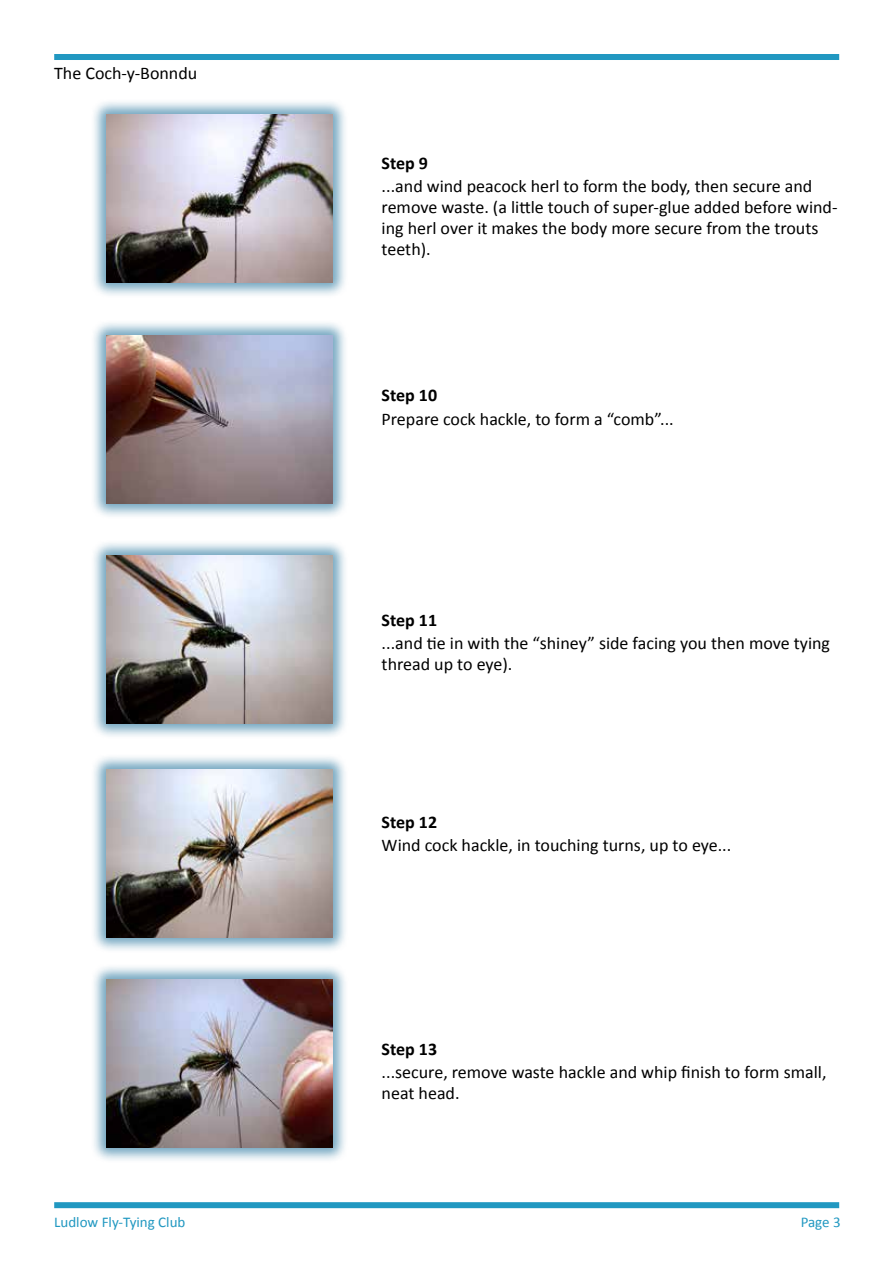
<style>
.page{position:relative;width:893px;height:1263px;background:#fff}
.page>*{position:absolute;margin:0;border:0;box-sizing:border-box;transform-origin:0 0}
.t1{font:17.85px/21px "Calibri";color:#000}
.t2{font:700 17.85px "Calibri";color:#000}
.t3{font:14.85px "Calibri";color:#2198c1}
</style>
<div class="page">
<div style="left:54px;top:54px;width:785px;height:6px;background:#2198c1"></div>
<div style="left:54px;top:1202px;width:785px;height:6px;background:#2198c1"></div>
<div style="left:90px;top:319px;width:258px;height:200px;background:#005e8d;opacity:.55"></div>
<img style="left:106px;top:335px;width:226px;height:168px">
<div style="left:90px;top:99px;width:258px;height:200px;background:#005e8d;opacity:.55"></div>
<img style="left:106px;top:115px;width:226px;height:168px">
<div style="left:90px;top:540px;width:258px;height:200px;background:#005e8d;opacity:.55"></div>
<img style="left:106px;top:556px;width:226px;height:168px">
<div style="left:90px;top:753px;width:258px;height:200px;background:#005e8d;opacity:.55"></div>
<img style="left:106px;top:769px;width:226px;height:168px">
<div style="left:90px;top:963px;width:258px;height:201px;background:#005e8d;opacity:.55"></div>
<img style="left:106px;top:979px;width:226px;height:168px">
<p class="t1" style="left:54px;top:63px;width:145px">The Coch-y-Bonndu</p>
<p class="t2" style="left:382px;top:152px;width:48px">Step 9</p>
<p class="t1" style="left:382px;top:176px;width:457px">...and wind peacock herl to form the body, then secure and remove waste. (a little touch of super-glue added before wind&shy;ing herl over it makes the body more secure from the trouts teeth).</p>
<p class="t2" style="left:382px;top:384px;width:57px">Step 10</p>
<p class="t1" style="left:382px;top:408px;width:294px">Prepare cock hackle, to form a “comb”...</p>
<p class="t2" style="left:382px;top:609px;width:57px">Step 11</p>
<p class="t1" style="left:382px;top:633px;width:450px">...and tie in with the “shiney” side facing you then move tying thread up to eye).</p>
<p class="t2" style="left:382px;top:811px;width:57px">Step 12</p>
<p class="t1" style="left:382px;top:835px;width:351px">Wind cock hackle, in touching turns, up to eye...</p>
<p class="t2" style="left:382px;top:1037px;width:57px">Step 13</p>
<p class="t1" style="left:382px;top:1061px;width:446px">...secure, remove waste hackle and whip finish to form small, neat head.</p>
<p class="t3" style="left:54px;top:1212px;width:133px">Ludlow Fly-Tying Club</p>
<p class="t3" style="left:801px;top:1212px;width:42px">Page 3</p>
</div>
